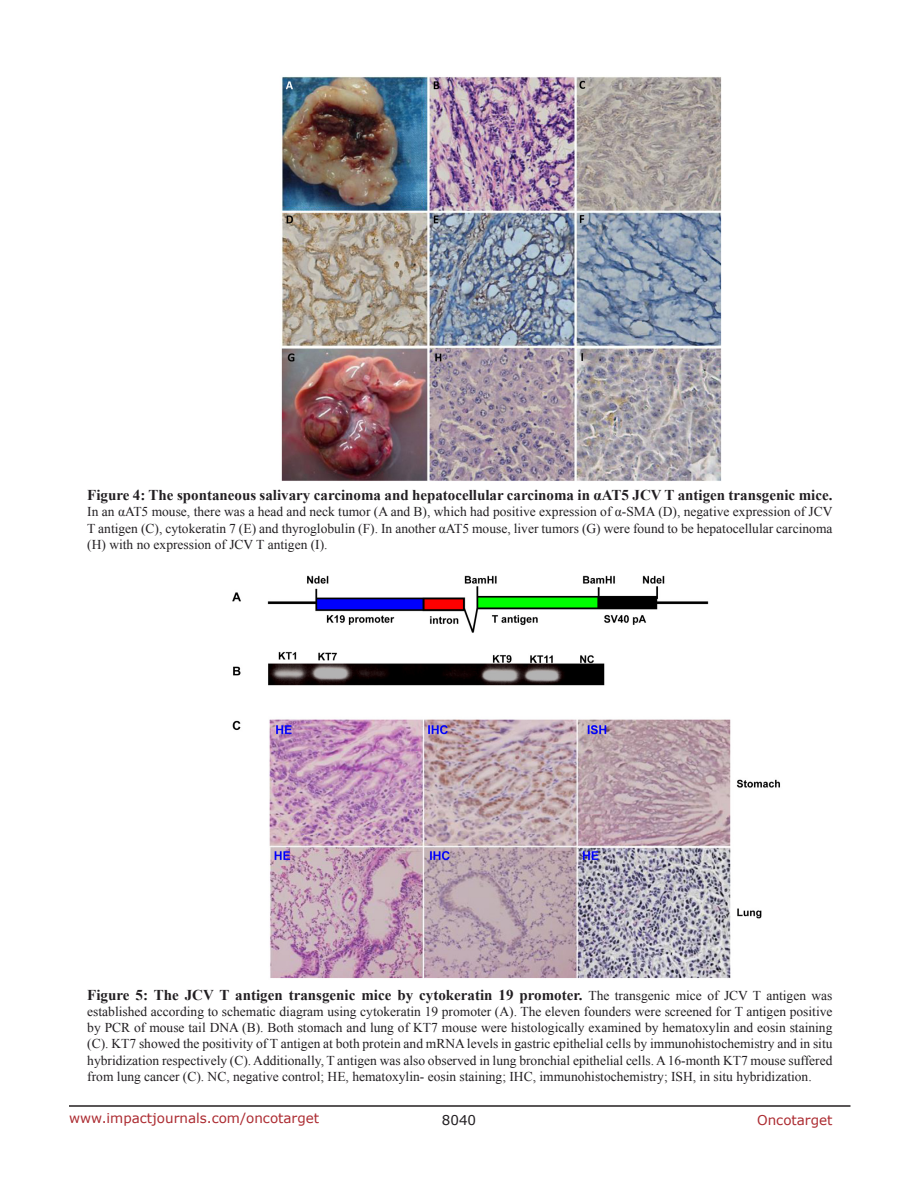
<style>
.page{position:relative;width:918px;height:1188px;background:#fff}
.page>*{position:absolute;margin:0;border:0;box-sizing:border-box;transform-origin:0 0}
.FigureText{font:700 15px "Times New Roman";color:#221f22}
.FigureText-2{font:13.5px/16.2px "Times New Roman";color:#221f22;text-align:justify}
.t1{font:13.5px "Verdana";color:#ac2b31}
.t2{font:13.5px "Verdana";color:#221f22}
.s1{font-weight:400;font-size:13.5px}
</style>
<div class="page">
<hr style="left:69px;top:1105px;width:781px;height:2px;background:#231f20">
<img style="left:232px;top:575px;width:548px;height:404px">
<img style="left:281px;top:76px;width:441px;height:405px">
<p class="FigureText" style="left:87px;top:485px;width:747px">Figure 4: The spontaneous salivary carcinoma and hepatocellular carcinoma in αAT5 JCV T antigen transgenic mice.</p>
<p class="FigureText-2" style="left:87px;top:504px;width:747px">In an αAT5 mouse, there was a head and neck tumor (A and B), which had positive expression of α-SMA (D), negative expression of JCV T antigen (C), cytokeratin 7 (E) and thyroglobulin (F). In another αAT5 mouse, liver tumors (G) were found to be hepatocellular carcinoma (H) with no expression of JCV T antigen (I).</p>
<p class="FigureText" style="left:87px;top:984px;width:747px">Figure 5: The JCV T antigen transgenic mice by cytokeratin 19 promoter. <span class="s1">The transgenic mice of JCV T antigen was</span></p>
<p class="FigureText-2" style="left:87px;top:1003px;width:747px">established according to schematic diagram using cytokeratin 19 promoter (A). The eleven founders were screened for T antigen positive by PCR of mouse tail DNA (B). Both stomach and lung of KT7 mouse were histologically examined by hematoxylin and eosin staining (C). KT7 showed the positivity of T antigen at both protein and mRNA levels in gastric epithelial cells by immunohistochemistry and in situ hybridization respectively (C). Additionally, T antigen was also observed in lung bronchial epithelial cells. A 16-month KT7 mouse suffered from lung cancer (C). NC, negative control; HE, hematoxylin- eosin staining; IHC, immunohistochemistry; ISH, in situ hybridization.</p>
<p class="t1" style="left:69px;top:1109px;width:252px">www.impactjournals.com/oncotarget</p>
<p class="t2" style="left:442px;top:1111px;width:36px">8040</p>
<p class="t1" style="left:757px;top:1111px;width:77px">Oncotarget</p>
</div>
